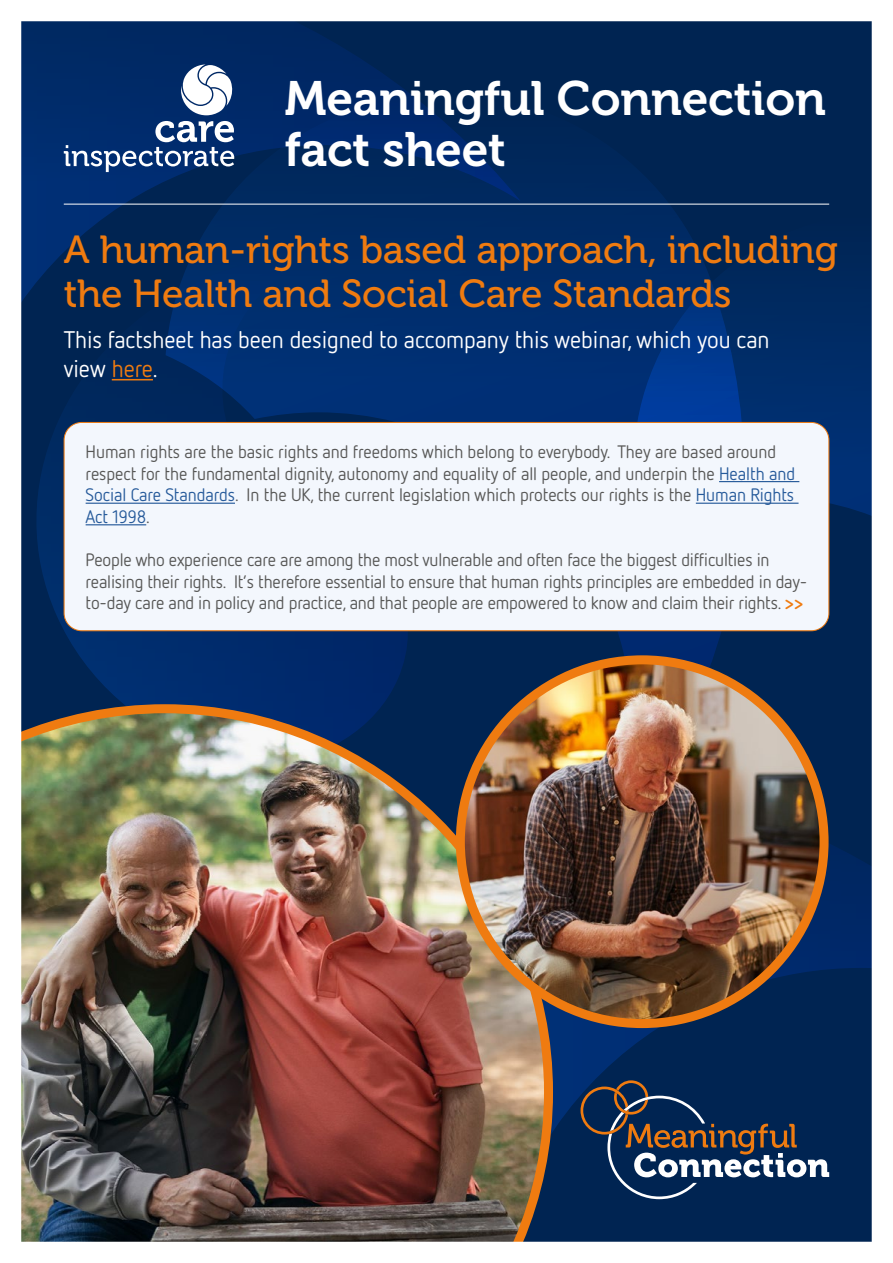
<style>
.page{position:relative;width:893px;height:1263px;background:#fff}
.page>*{position:absolute;margin:0;border:0;box-sizing:border-box;transform-origin:0 0}
.t1{font:48px/51px "Museo 700";letter-spacing:-.005em;color:#fff}
.t2{font:39px/43.5px "Museo 500";letter-spacing:-.005em;color:#ef7b10}
.Body{font:24px/28.8px "Netto OT";letter-spacing:-.005em;color:#fff}
.Body-2{font:18px/21.6px "Netto OT";letter-spacing:-.01em;color:#575756}
.s1{color:#ef7b10}
.s2{color:#275b9b}
.s3{font-weight:700;color:#ef7b10}
</style>
<div class="page">
<img style="left:21px;top:21px;width:851px;height:1221px">
<p class="t1" style="left:285px;top:74px;width:543px">Meaningful Connection fact sheet</p>
<p class="t2" style="left:64px;top:229px;width:776px">A human-rights based approach, including the Health and Social Care Standards</p>
<p class="Body" style="left:64px;top:325px;width:707px">This factsheet has been designed to accompany this webinar, which you can view <span class="s1">here</span>.</p>
<p class="Body-2" style="left:86px;top:440px;width:711px">Human rights are the basic rights and freedoms which belong to everybody. They are based around respect for the fundamental dignity, autonomy and equality of all people, and underpin the <span class="s2">Health and Social Care Standards</span>. In the UK, the current legislation which protects our rights is the <span class="s2">Human Rights Act 1998</span>.</p>
<p class="Body-2" style="left:86px;top:548px;width:723px">People who experience care are among the most vulnerable and often face the biggest difficulties in realising their rights. It’s therefore essential to ensure that human rights principles are embedded in day&shy;to-day care and in policy and practice, and that people are empowered to know and claim their rights. <span class="s3">&gt;&gt;</span></p>
</div>
